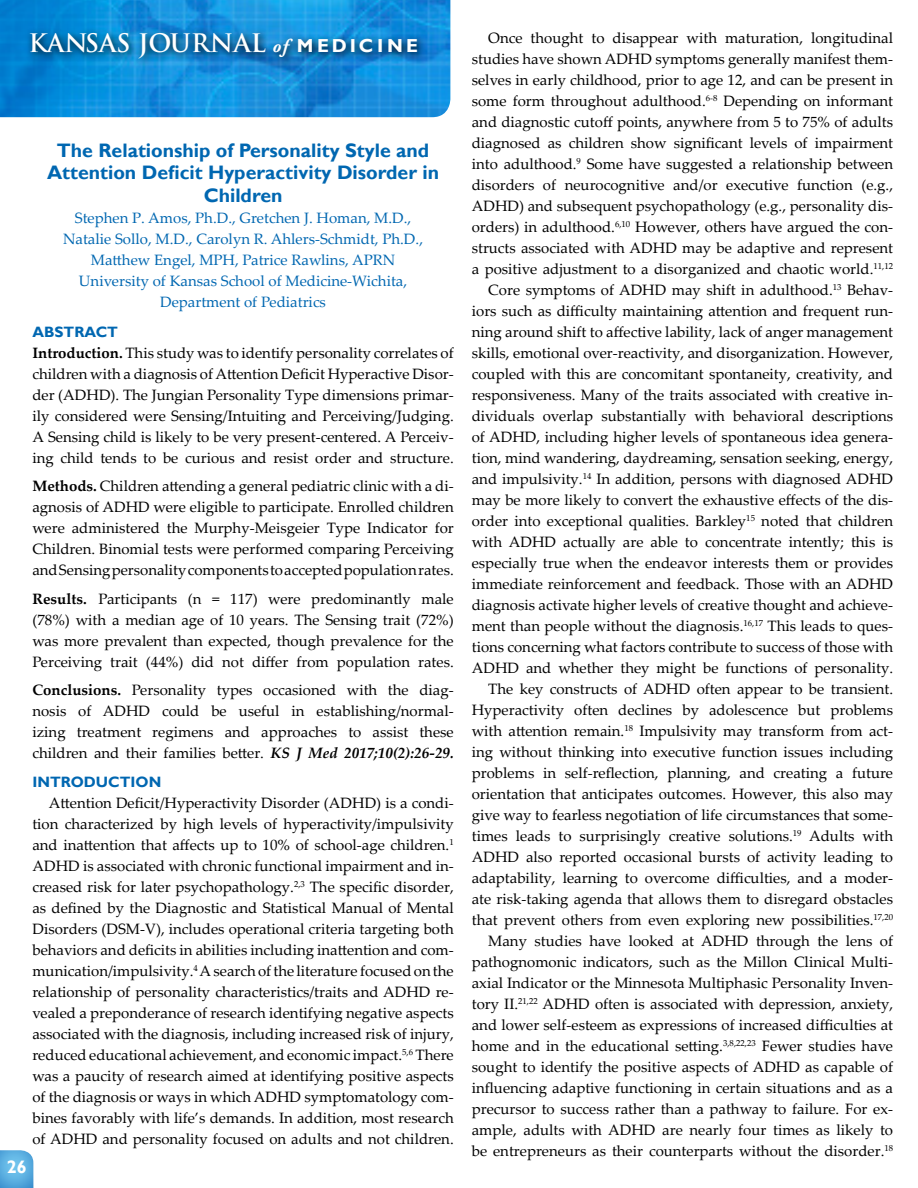
<style>
.page{position:relative;width:918px;height:1188px;background:#fff}
.page>*{position:absolute;margin:0;border:0;box-sizing:border-box;transform-origin:0 0}
.t1{font:700 24.9px "Trajan Pro";color:#fff}
.t2{font:700 19.5px/22.5px "Gill Sans";color:#0067b1;text-align:center}
.t3{font:700 18px "Gill Sans";color:#fff}
.t4{font:15px/21px "Palatino Linotype";color:#000;text-align:justify}
.t5{font:15px "Palatino Linotype";color:#0067b1}
.t6{font:700 15px "Gill Sans";color:#0067b1}
.s1{font-family:"Adobe Garamond Pro";font-style:italic;font-size:18.75px}
.s2{font-family:"Gill Sans";font-size:18.75px}
.s3{font-weight:700}
.s4{font-weight:700;font-style:italic}
</style>
<div class="page">
<img style="left:0;top:0;width:450px;height:117px">
<svg style="left:0;top:1150px;width:34px;height:38px"></svg>
<svg style="left:26px;top:27px;width:402px;height:41px;background:#107abd"></svg>
<p class="t1" style="left:28px;top:28px;width:391px">KANSAS JOURNAL <span class="s1">of</span> <span class="s2">M EDIC I N E</span></p>
<p class="t2" style="left:47px;top:139px;width:394px">The Relationship of Personality Style and<br>Attention Deficit Hyperactivity Disorder in<br>Children</p>
<p class="t5" style="left:75px;top:207px;width:338px">Stephen P. Amos, Ph.D., Gretchen J. Homan, M.D.,</p>
<p class="t5" style="left:63px;top:228px;width:362px">Natalie Sollo, M.D., Carolyn R. Ahlers-Schmidt, Ph.D.,</p>
<p class="t5" style="left:91px;top:249px;width:306px">Matthew Engel, MPH, Patrice Rawlins, APRN</p>
<p class="t5" style="left:79px;top:270px;width:330px">University of Kansas School of Medicine-Wichita,</p>
<p class="t5" style="left:160px;top:291px;width:167px">Department of Pediatrics</p>
<p class="t6" style="left:32px;top:323px;width:87px">ABSTRACT</p>
<p class="t4" style="left:32px;top:342px;width:423px"><span class="s3">Introduction.</span> This study was to identify personality correlates of children with a diagnosis of Attention Deficit Hyperactive Disor&shy;der (ADHD). The Jungian Personality Type dimensions primar&shy;ily considered were Sensing/Intuiting and Perceiving/Judging.<br>A Sensing child is likely to be very present-centered. A Perceiv&shy;ing child tends to be curious and resist order and structure.</p>
<p class="t4" style="left:32px;top:475px;width:423px"><span class="s3">Methods.</span> Children attending a general pediatric clinic with a di&shy;agnosis of ADHD were eligible to participate. Enrolled children were administered the Murphy-Meisgeier Type Indicator for</p>
<p class="t4" style="left:32px;top:538px;width:423px">Children. Binomial tests were performed comparing Perceiving and Sensing personality components to accepted population rates.</p>
<p class="t4" style="left:32px;top:588px;width:423px"><span class="s3">Results.</span> Participants (n = 117) were predominantly male (78%) with a median age of 10 years. The Sensing trait (72%) was more prevalent than expected, though prevalence for the Perceiving trait (44%) did not differ from population rates.</p>
<p class="t4" style="left:32px;top:679px;width:423px"><span class="s3">Conclusions.</span> Personality types occasioned with the diag&shy;nosis of ADHD could be useful in establishing/normal&shy;izing treatment regimens and approaches to assist these</p>
<p class="t4" style="left:32px;top:742px;width:423px">children and their families better. <span class="s4">KS J Med 2017;10(2):26-29.</span></p>
<p class="t6" style="left:32px;top:773px;width:131px">INTRODUCTION</p>
<p class="t4" style="left:32px;top:792px;width:423px;text-indent:16px">Attention Deficit/Hyperactivity Disorder (ADHD) is a condi&shy;tion characterized by high levels of hyperactivity/impulsivity and inattention that affects up to 10% of school-age children.<sup>1<br></sup>ADHD is associated with chronic functional impairment and in&shy;creased risk for later psychopathology.<sup>2,3</sup> The specific disorder, as defined by the Diagnostic and Statistical Manual of Mental Disorders (DSM-V), includes operational criteria targeting both behaviors and deficits in abilities including inattention and com&shy;munication/impulsivity.<sup>4</sup> A search of the literature focused on the relationship of personality characteristics/traits and ADHD re&shy;vealed a preponderance of research identifying negative aspects associated with the diagnosis, including increased risk of injury, reduced educational achievement, and economic impact.<sup>5,6</sup> There was a paucity of research aimed at identifying positive aspects of the diagnosis or ways in which ADHD symptomatology com&shy;bines favorably with life’s demands. In addition, most research of ADHD and personality focused on adults and not children.</p>
<p class="t3" style="left:7px;top:1156px;width:21px">26</p>
<p class="t4" style="left:472px;top:27px;width:423px;text-indent:16px">Once thought to disappear with maturation, longitudinal studies have shown ADHD symptoms generally manifest them&shy;selves in early childhood, prior to age 12, and can be present in some form throughout adulthood.<sup>6-8</sup> Depending on informant and diagnostic cutoff points, anywhere from 5 to 75% of adults diagnosed as children show significant levels of impairment into adulthood.<sup>9</sup> Some have suggested a relationship between disorders of neurocognitive and/or executive function (e.g., ADHD) and subsequent psychopathology (e.g., personality dis&shy;orders) in adulthood.<sup>6,10</sup> However, others have argued the con&shy;structs associated with ADHD may be adaptive and represent a positive adjustment to a disorganized and chaotic world.<sup>11,12</sup></p>
<p class="t4" style="left:472px;top:279px;width:423px;text-indent:16px">Core symptoms of ADHD may shift in adulthood.<sup>13</sup> Behav&shy;iors such as difficulty maintaining attention and frequent run&shy;ning around shift to affective lability, lack of anger management skills, emotional over-reactivity, and disorganization. However, coupled with this are concomitant spontaneity, creativity, and responsiveness. Many of the traits associated with creative in&shy;dividuals overlap substantially with behavioral descriptions of ADHD, including higher levels of spontaneous idea genera&shy;tion, mind wandering, daydreaming, sensation seeking, energy, and impulsivity.<sup>14</sup> In addition, persons with diagnosed ADHD may be more likely to convert the exhaustive effects of the dis&shy;order into exceptional qualities. Barkley<sup>15</sup> noted that children with ADHD actually are able to concentrate intently; this is especially true when the endeavor interests them or provides immediate reinforcement and feedback. Those with an ADHD diagnosis activate higher levels of creative thought and achieve&shy;ment than people without the diagnosis.<sup>16,17</sup> This leads to ques&shy;tions concerning what factors contribute to success of those with ADHD and whether they might be functions of personality.</p>
<p class="t4" style="left:472px;top:678px;width:423px;text-indent:16px">The key constructs of ADHD often appear to be transient.<br>Hyperactivity often declines by adolescence but problems with attention remain.<sup>18</sup> Impulsivity may transform from act&shy;ing without thinking into executive function issues including problems in self-reflection, planning, and creating a future orientation that anticipates outcomes. However, this also may give way to fearless negotiation of life circumstances that some&shy;times leads to surprisingly creative solutions.<sup>19</sup> Adults with ADHD also reported occasional bursts of activity leading to adaptability, learning to overcome difficulties, and a moder&shy;ate risk-taking agenda that allows them to disregard obstacles that prevent others from even exploring new possibilities.<sup>17,20</sup></p>
<p class="t4" style="left:472px;top:930px;width:423px;text-indent:16px">Many studies have looked at ADHD through the lens of pathognomonic indicators, such as the Millon Clinical Multi&shy;axial Indicator or the Minnesota Multiphasic Personality Inven&shy;tory II.<sup>21,22</sup> ADHD often is associated with depression, anxiety, and lower self-esteem as expressions of increased difficulties at home and in the educational setting.<sup>3,8,22,23</sup> Fewer studies have sought to identify the positive aspects of ADHD as capable of influencing adaptive functioning in certain situations and as a precursor to success rather than a pathway to failure. For ex&shy;ample, adults with ADHD are nearly four times as likely to be entrepreneurs as their counterparts without the disorder.<sup>18</sup></p>
</div>
